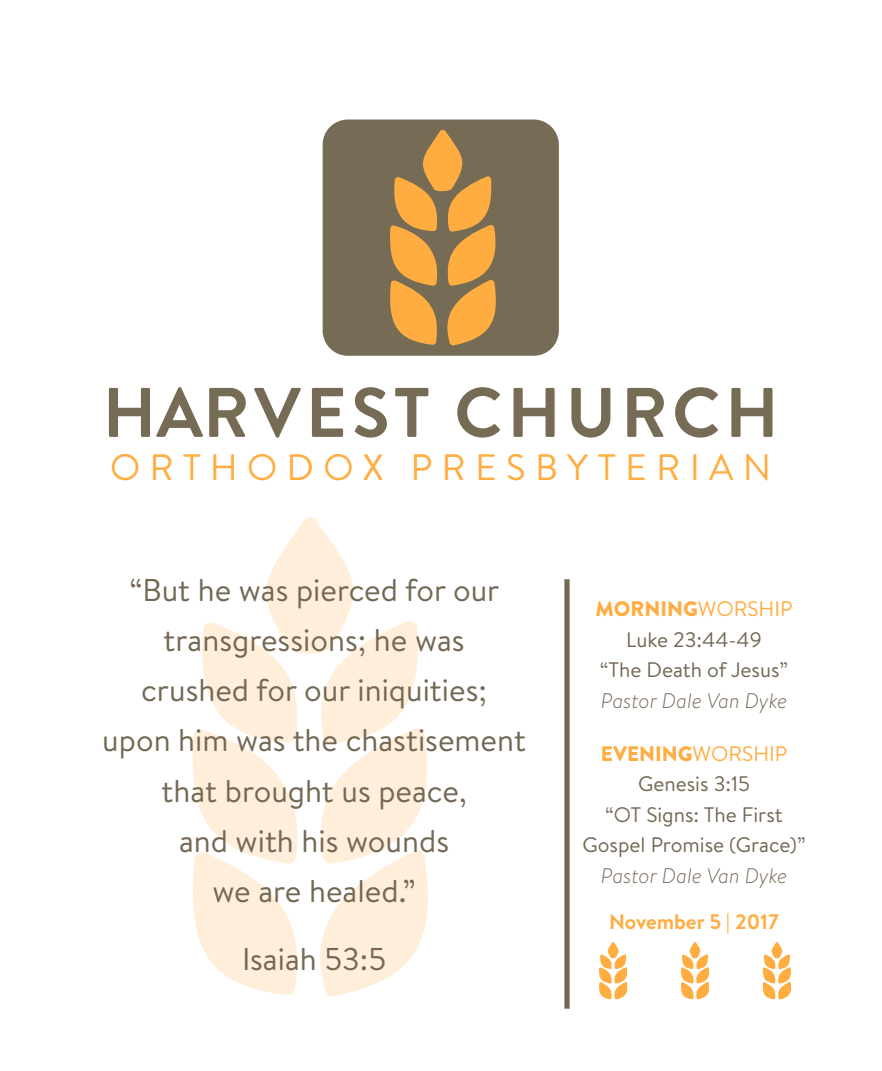
<style>
.page{position:relative;width:882px;height:1071px;background:#fff}
.page>*{position:absolute;margin:0;border:0;box-sizing:border-box;transform-origin:0 0}
.t1{font:700 70px "Brandon Grotesque";letter-spacing:.07em;color:#766b54}
.t2{font:36.75px "Brandon Grotesque";letter-spacing:.25em;color:#ffad40}
.t3{font:31.5px/50.1px "Brandon Text";color:#736854;text-align:center}
.t4{font:21px/30.4px "Brandon Text";color:#736854;text-align:center}
.t5{font:italic 300 21px "Brandon Text";color:#736854}
.t6{font:700 21px "Brandon Text";color:#ffad42}
.s1{font-weight:900;color:#ffad42}
.s2{color:#ffad42}
</style>
<div class="page">
<svg style="left:193px;top:517px;width:235px;height:479px"></svg>
<div style="left:564px;top:579px;width:6px;height:430px;background:#736854"></div>
<div style="left:323px;top:120px;width:236px;height:236px;background:#766b54;border-radius:25px"></div>
<svg style="left:390px;top:129px;width:106px;height:217px"></svg>
<svg style="left:599px;top:942px;width:29px;height:58px"></svg>
<svg style="left:681px;top:942px;width:29px;height:58px"></svg>
<svg style="left:762px;top:942px;width:30px;height:58px"></svg>
<h1 class="t1" style="left:103px;top:388px;width:678px">HARVEST CHURCH</h1>
<p class="t2" style="left:110px;top:454px;width:663px">ORTHODOX PRESBYTERIAN</p>
<p class="t3" style="left:102px;top:569px;width:425px">“But he was pierced for our transgressions; he was<br>crushed for our iniquities;<br>upon him was the chastisement that brought us peace,<br>and with his wounds<br>we are healed.”</p>
<p class="t3" style="left:242px;top:938px;width:146px">Isaiah 53:5</p>
<p class="t4" style="left:596px;top:596px;width:198px"><span class="s1">MORNING</span><span class="s2">WORSHIP<br></span>Luke 23:44-49<br>“The Death of Jesus”</p>
<p class="t5" style="left:601px;top:693px;width:188px">Pastor Dale Van Dyke</p>
<p class="t4" style="left:582px;top:741px;width:225px"><span class="s1">EVENING</span><span class="s2">WORSHIP<br></span>Genesis 3:15<br>“OT Signs: The First<br>Gospel Promise (Grace)”</p>
<p class="t5" style="left:601px;top:868px;width:188px">Pastor Dale Van Dyke</p>
<p class="t6" style="left:609px;top:914px;width:171px">November 5 | 2017</p>
</div>
